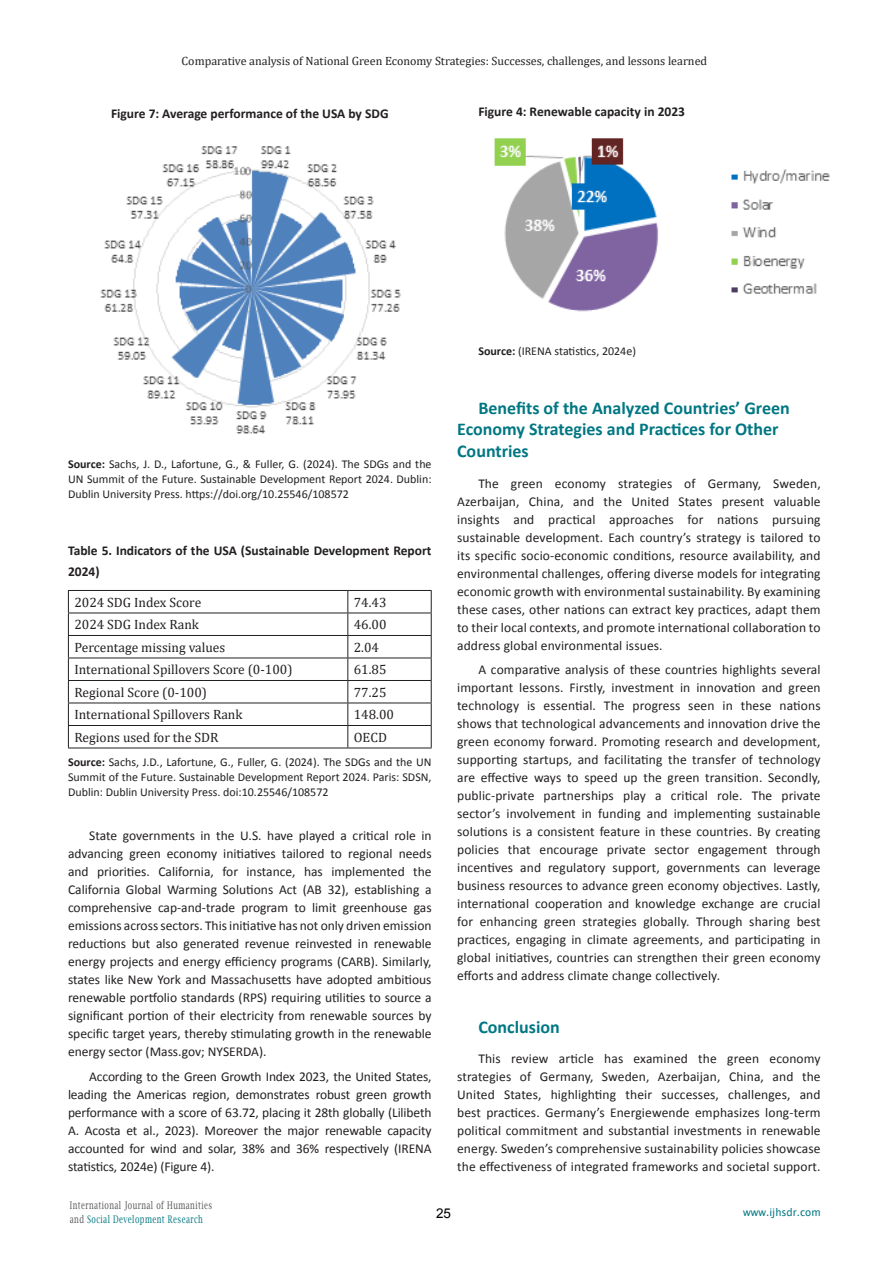
<style>
.page{position:relative;width:893px;height:1263px;background:#fff}
.page>*{position:absolute;margin:0;border:0;box-sizing:border-box;transform-origin:0 0}
.alt_bas{font:700 18px/21.6px "Calibri";color:#017783}
.metn_calibri{font:13.5px/18px "Calibri";color:#231f20;text-align:justify}
.t1{font:13.5px "Cambria";color:#231f20}
.Body_Text{font:700 13.5px/20.1px "Calibri";color:#231f20}
.t2{font:13.5px "Arial";color:#000}
.sekilaltı{font:12px/15px "Calibri";color:#231f20;text-align:justify}
.t3{font:12px "Cambria";color:#231f20}
.t4{font:12px "Lucida Bright";color:#231f20}
.t5{font:10.5px/13.5px "Lucida Bright";letter-spacing:.06em;color:#57585a;scale:.7 1}
.t6{font:10.5px "Lucida Sans Unicode";color:#017783;scale:.95 1}
.s1{font-weight:700}
.s2{color:#017783}
</style>
<div class="page">
<img style="left:100px;top:146px;width:301px;height:288px">
<hr style="left:68px;top:590px;width:280px;height:1px;background:#231f20">
<hr style="left:348px;top:590px;width:84px;height:1px;background:#231f20">
<hr style="left:68px;top:613px;width:280px;height:1px;background:#231f20">
<hr style="left:348px;top:613px;width:84px;height:1px;background:#231f20">
<hr style="left:68px;top:635px;width:280px;height:1px;background:#231f20">
<hr style="left:348px;top:635px;width:84px;height:1px;background:#231f20">
<hr style="left:68px;top:658px;width:280px;height:1px;background:#231f20">
<hr style="left:348px;top:658px;width:84px;height:1px;background:#231f20">
<hr style="left:68px;top:680px;width:280px;height:1px;background:#231f20">
<hr style="left:348px;top:680px;width:84px;height:1px;background:#231f20">
<hr style="left:68px;top:703px;width:280px;height:1px;background:#231f20">
<hr style="left:348px;top:703px;width:84px;height:1px;background:#231f20">
<hr style="left:68px;top:725px;width:280px;height:1px;background:#231f20">
<svg style="left:68px;top:591px;width:1px;height:157px"></svg>
<hr style="left:348px;top:725px;width:84px;height:1px;background:#231f20">
<svg style="left:347px;top:591px;width:1px;height:157px"></svg>
<svg style="left:431px;top:591px;width:1px;height:157px"></svg>
<hr style="left:68px;top:748px;width:280px;height:1px;background:#231f20">
<hr style="left:348px;top:748px;width:84px;height:1px;background:#231f20">
<img style="left:494px;top:138px;width:336px;height:174px">
<p class="t3" style="left:182px;top:54px;width:527px">Comparative analysis of National Green Economy Strategies: Successes, challenges, and lessons learned</p>
<p class="Body_Text" style="left:111px;top:104px;width:279px">Figure 7: Average performance of the USA by SDG</p>
<p class="Body_Text" style="left:478px;top:102px;width:208px">Figure 4: Renewable capacity in 2023</p>
<p class="sekilaltı" style="left:68px;top:457px;width:365px"><span class="s1">Source:</span> Sachs, J. D., Lafortune, G., &amp; Fuller, G. (2024). The SDGs and the UN Summit of the Future. Sustainable Development Report 2024. Dublin:<br>Dublin University Press. https://doi.org/10.25546/108572</p>
<p class="Body_Text" style="left:68px;top:541px;width:365px">Table 5. Indicators of the USA (Sustainable Development Report<br>2024)</p>
<p class="t1" style="left:74px;top:594px;width:128px">2024 SDG Index Score</p>
<p class="t1" style="left:354px;top:594px;width:34px">74.43</p>
<p class="t1" style="left:74px;top:617px;width:126px">2024 SDG Index Rank</p>
<p class="t1" style="left:354px;top:617px;width:34px">46.00</p>
<p class="t1" style="left:74px;top:639px;width:152px">Percentage missing values</p>
<p class="t1" style="left:354px;top:639px;width:27px">2.04</p>
<p class="t1" style="left:74px;top:662px;width:220px">International Spillovers Score (0-100)</p>
<p class="t1" style="left:354px;top:662px;width:34px">61.85</p>
<p class="t1" style="left:74px;top:684px;width:134px">Regional Score (0-100)</p>
<p class="t1" style="left:354px;top:684px;width:34px">77.25</p>
<p class="t1" style="left:74px;top:707px;width:170px">International Spillovers Rank</p>
<p class="t1" style="left:354px;top:707px;width:42px">148.00</p>
<p class="t1" style="left:74px;top:729px;width:146px">Regions used for the SDR</p>
<p class="t1" style="left:354px;top:729px;width:35px">OECD</p>
<p class="sekilaltı" style="left:68px;top:754px;width:365px"><span class="s1">Source:</span> Sachs, J.D., Lafortune, G., Fuller, G. (2024). The SDGs and the UN Summit of the Future. Sustainable Development Report 2024. Paris: SDSN, Dublin: Dublin University Press. doi:10.25546/108572</p>
<p class="metn_calibri" style="left:68px;top:827px;width:365px;text-indent:21px">State governments in the U.S. have played a critical role in advancing green economy initiatives tailored to regional needs and priorities. California, for instance, has implemented the California Global Warming Solutions Act (AB 32), establishing a comprehensive cap-and-trade program to limit greenhouse gas emissions across sectors. This initiative has not only driven emission reductions but also generated revenue reinvested in renewable energy projects and energy efficiency programs (CARB). Similarly, states like New York and Massachusetts have adopted ambitious renewable portfolio standards (RPS) requiring utilities to source a significant portion of their electricity from renewable sources by specific target years, thereby stimulating growth in the renewable energy sector (Mass.gov; NYSERDA).</p>
<p class="metn_calibri" style="left:68px;top:1067px;width:365px;text-indent:21px">According to the Green Growth Index 2023, the United States, leading the Americas region, demonstrates robust green growth performance with a score of 63.72, placing it 28th globally (Lilibeth A. Acosta et al., 2023). Moreover the major renewable capacity accounted for wind and solar, 38% and 36% respectively (IRENA statistics, 2024e) (Figure 4).</p>
<p class="sekilaltı" style="left:478px;top:344px;width:159px"><span class="s1">Source:</span> (IRENA statistics, 2024e)</p>
<p class="alt_bas" style="left:457px;top:397px;width:334px;text-indent:21px">Benefits of the Analyzed Countries’ Green<br>Economy Strategies and Practices for Other<br>Countries</p>
<p class="metn_calibri" style="left:457px;top:474px;width:365px;text-indent:21px">The green economy strategies of Germany, Sweden, Azerbaijan, China, and the United States present valuable insights and practical approaches for nations pursuing sustainable development. Each country’s strategy is tailored to its specific socio-economic conditions, resource availability, and environmental challenges, offering diverse models for integrating economic growth with environmental sustainability. By examining these cases, other nations can extract key practices, adapt them to their local contexts, and promote international collaboration to address global environmental issues.</p>
<p class="metn_calibri" style="left:457px;top:661px;width:365px;text-indent:21px">A comparative analysis of these countries highlights several important lessons. Firstly, investment in innovation and green technology is essential. The progress seen in these nations shows that technological advancements and innovation drive the green economy forward. Promoting research and development, supporting startups, and facilitating the transfer of technology are effective ways to speed up the green transition. Secondly, public-private partnerships play a critical role. The private sector’s involvement in funding and implementing sustainable solutions is a consistent feature in these countries. By creating policies that encourage private sector engagement through incentives and regulatory support, governments can leverage business resources to advance green economy objectives. Lastly, international cooperation and knowledge exchange are crucial for enhancing green strategies globally. Through sharing best practices, engaging in climate agreements, and participating in global initiatives, countries can strengthen their green economy efforts and address climate change collectively.</p>
<p class="alt_bas" style="left:478px;top:1016px;width:83px">Conclusion</p>
<p class="metn_calibri" style="left:457px;top:1050px;width:365px;text-indent:21px">This review article has examined the green economy strategies of Germany, Sweden, Azerbaijan, China, and the United States, highlighting their successes, challenges, and best practices. Germany’s Energiewende emphasizes long-term political commitment and substantial investments in renewable energy. Sweden’s comprehensive sustainability policies showcase the effectiveness of integrated frameworks and societal support.</p>
<p class="t5" style="left:70px;top:1199px;width:205px">International Journal of Humanities and <span class="s2">Social Development Research</span></p>
<p class="t4" style="left:441px;top:1205px;width:9px">8</p>
<p class="t6" style="left:743px;top:1204px;width:83px">www.ijhsdr.com</p>
<p class="t2" style="left:436px;top:1205px;width:17px">25</p>
</div>
